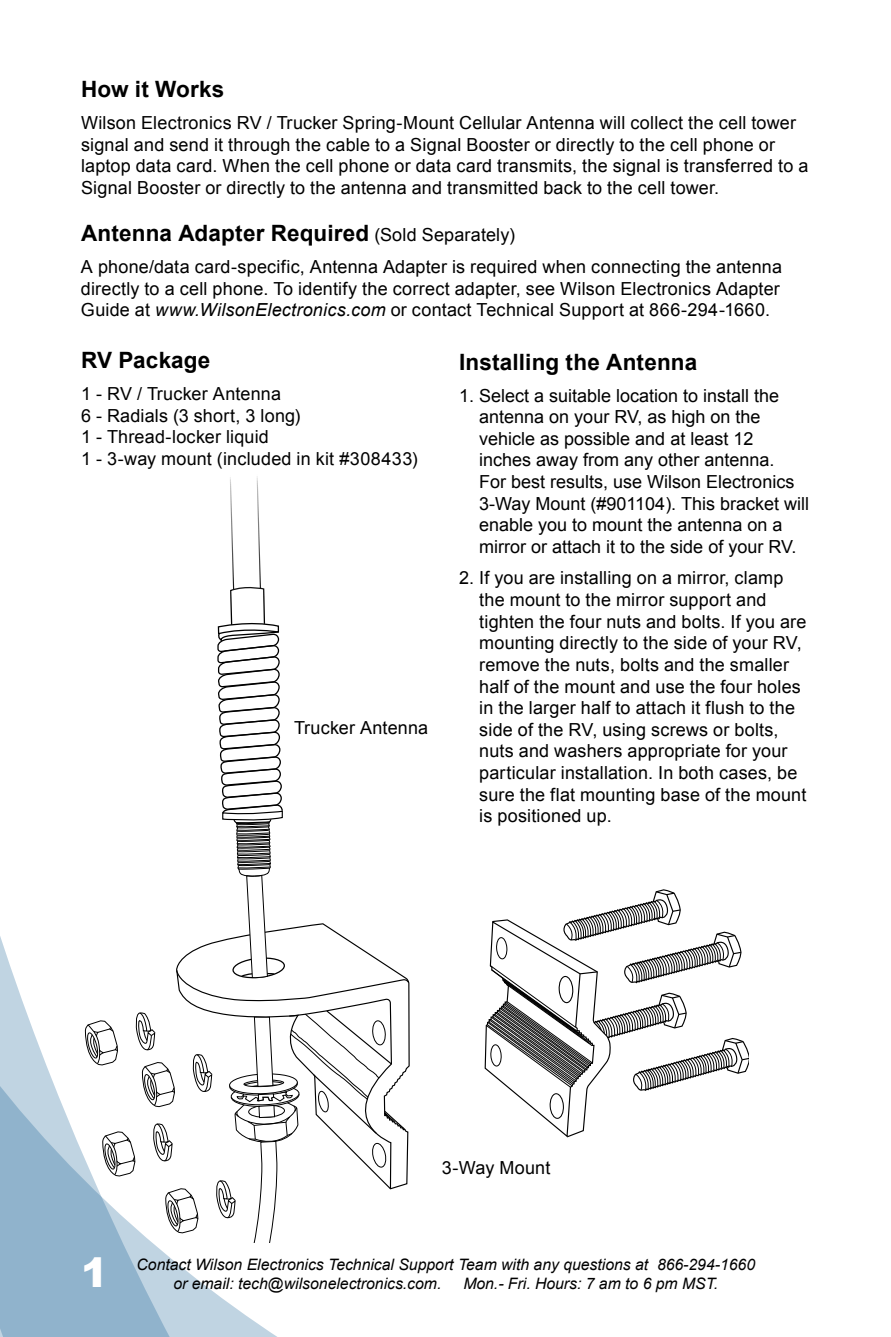
<style>
.page{position:relative;width:891px;height:1337px;background:#fff}
.page>*{position:absolute;margin:0;border:0;box-sizing:border-box;transform-origin:0 0}
.t1{font:900 40.5px "Arial";color:#fff}
.t2{font:700 22.5px "Arial";letter-spacing:.01em;color:#000}
.t3{font:18px/21.6px "Arial";letter-spacing:.01em;color:#000}
.t4{font:italic 15.75px/18.9px "Arial";color:#000}
.s1{font-weight:400;font-size:18px}
.s2{font-style:italic}
</style>
<div class="page">
<svg style="left:0;top:936px;width:276px;height:400px"></svg>
<svg style="left:484px;top:889px;width:265px;height:249px"></svg>
<svg style="left:85px;top:476px;width:325px;height:766px"></svg>
<p class="t2" style="left:81px;top:74px;width:145px">How it Works</p>
<p class="t3" style="left:81px;top:112px;width:729px">Wilson Electronics RV / Trucker Spring-Mount Cellular Antenna will collect the cell tower signal and send it through the cable to a Signal Booster or directly to the cell phone or laptop data card. When the cell phone or data card transmits, the signal is transferred to a Signal Booster or directly to the antenna and transmitted back to the cell tower.</p>
<p class="t2" style="left:81px;top:218px;width:436px">Antenna Adapter Required <span class="s1">(Sold Separately)</span></p>
<p class="t3" style="left:81px;top:256px;width:703px">A phone/data card-specific, Antenna Adapter is required when connecting the antenna directly to a cell phone. To identify the correct adapter, see Wilson Electronics Adapter<br>Guide at <span class="s2">www.WilsonElectronics.com</span> or contact Technical Support at 866-294-1660.</p>
<p class="t2" style="left:81px;top:345px;width:131px">RV Package</p>
<p class="t3" style="left:81px;top:383px;width:338px">1 - RV / Trucker Antenna<br>6 - Radials (3 short, 3 long)<br>1 - Thread-locker liquid<br>1 - 3-way mount (included in kit #308433)</p>
<p class="t2" style="left:459px;top:347px;width:240px">Installing the Antenna</p>
<p class="t3" style="left:479px;top:384px;width:331px;text-indent:-20px">1. Select a suitable location to install the antenna on your RV, as high on the vehicle as possible and at least 12 inches away from any other antenna.<br>For best results, use Wilson Electronics 3-Way Mount (#901104). This bracket will enable you to mount the antenna on a mirror or attach it to the side of your RV.</p>
<p class="t3" style="left:479px;top:567px;width:329px;text-indent:-20px">2. If you are installing on a mirror, clamp the mount to the mirror support and tighten the four nuts and bolts. If you are mounting directly to the side of your RV, remove the nuts, bolts and the smaller half of the mount and use the four holes in the larger half to attach it flush to the side of the RV, using screws or bolts, nuts and washers appropriate for your particular installation. In both cases, be sure the flat mounting base of the mount is positioned up.</p>
<p class="t3" style="left:294px;top:717px;width:135px">Trucker Antenna</p>
<p class="t3" style="left:442px;top:1157px;width:110px">3-Way Mount</p>
<h1 class="t1" style="left:81px;top:1243px;width:29px">1</h1>
<p class="t4" style="left:173px;top:1254px;width:583px;text-indent:-37px">Contact Wilson Electronics Technical Support Team with any questions at 866-294-1660 or email: tech@wilsonelectronics.com.</p>
<p class="t4" style="left:463px;top:1273px;width:257px">Mon.- Fri. Hours: 7 am to 6 pm MST.</p>
</div>
